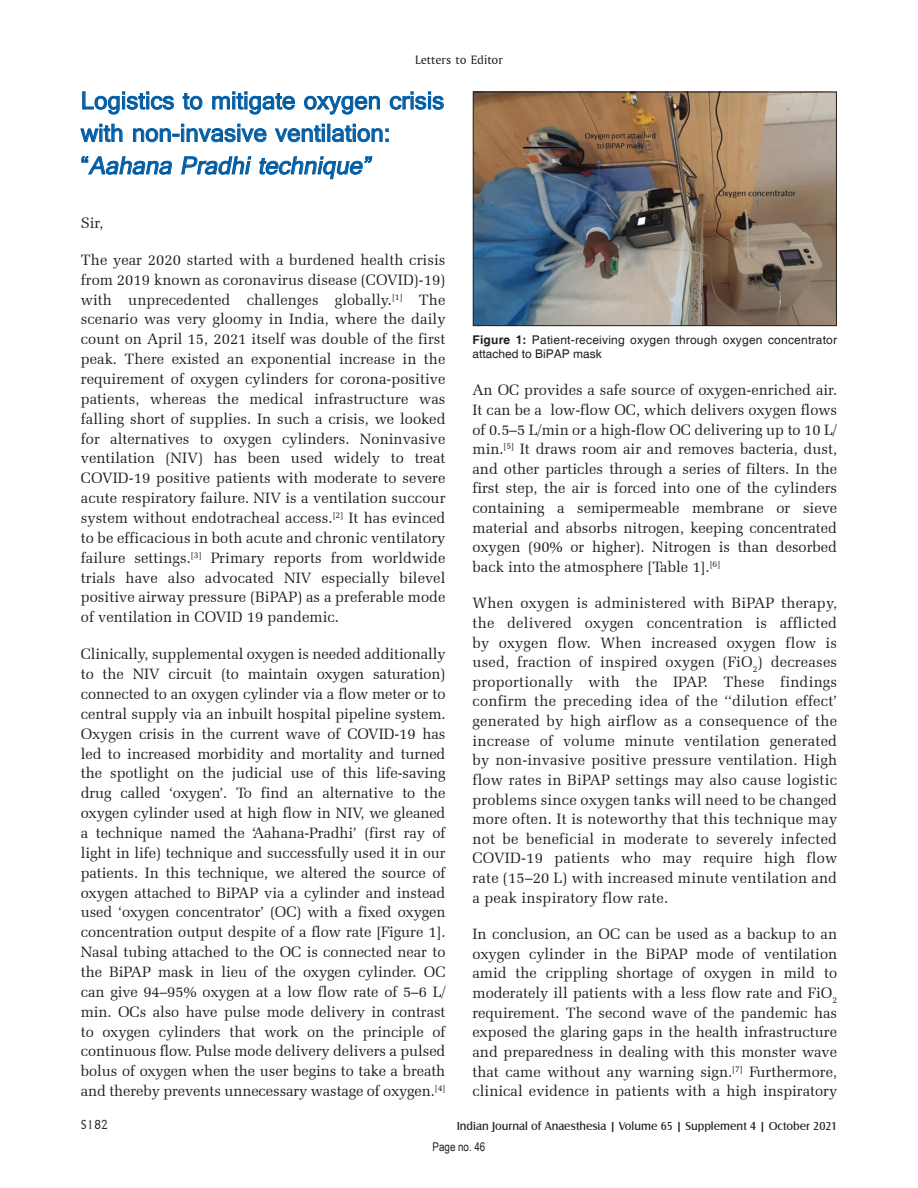
<style>
.page{position:relative;width:918px;height:1188px;background:#fff}
.page>*{position:absolute;margin:0;border:0;box-sizing:border-box;transform-origin:0 0}
.AT{font:24px/32.4px "Microsoft Sans Serif";color:#015ca3}
.TX{font:15px/19.8px "Zapf Elliptical 711 BT";color:#231f20;text-align:justify}
.t1{font:12.75px "Amerigo BT Roman A";color:#231f20}
.FGC{font:12px/14.4px "Helvetica";letter-spacing:.02em;color:#231f20}
.t2{font:12px "Castle T";color:#231f20}
.TX-2{font:12px "Arial Narrow";color:#231f20}
.t3{font:300 12px "Flareserif 821 BT";color:#231f20}
.s1{font-style:italic}
.s2{font-weight:700}
</style>
<div class="page">
<svg style="left:82px;top:91px;width:92px;height:24px"></svg>
<svg style="left:182px;top:93px;width:21px;height:17px"></svg>
<svg style="left:212px;top:91px;width:83px;height:24px"></svg>
<svg style="left:304px;top:96px;width:76px;height:19px"></svg>
<svg style="left:389px;top:91px;width:55px;height:19px"></svg>
<svg style="left:80px;top:124px;width:43px;height:19px"></svg>
<svg style="left:133px;top:124px;width:134px;height:19px"></svg>
<svg style="left:275px;top:124px;width:50px;height:19px"></svg>
<div style="left:327px;top:124px;width:3px;height:18px;border:1px solid #015ca3"></div>
<svg style="left:332px;top:124px;width:57px;height:19px"></svg>
<svg style="left:81px;top:156px;width:91px;height:19px"></svg>
<svg style="left:181px;top:156px;width:71px;height:19px"></svg>
<svg style="left:259px;top:156px;width:114px;height:23px"></svg>
<img style="left:475px;top:94px;width:360px;height:230px">
<div style="left:473px;top:92px;width:364px;height:234px;border:1px solid #231f20"></div>
<p class="t1" style="left:415px;top:52px;width:89px">Letters to Editor</p>
<p class="AT" style="left:81px;top:84px;width:365px">Logistics to mitigate oxygen crisis with non‑invasive ventilation:<br>“ <span class="s1">Aahana Pradhi technique”</span></p>
<p class="TX" style="left:81px;top:213px;width:24px">Sir,</p>
<p class="TX" style="left:81px;top:250px;width:366px">The year 2020 started with a burdened health crisis from 2019 known as coronavirus disease (COVID)-19) with unprecedented challenges globally.<sup>[1]</sup> The scenario was very gloomy in India, where the daily count on April 15, 2021 itself was double of the first peak. There existed an exponential increase in the requirement of oxygen cylinders for corona‑positive patients, whereas the medical infrastructure was falling short of supplies. In such a crisis, we looked for alternatives to oxygen cylinders. Noninvasive ventilation (NIV) has been used widely to treat COVID‑19 positive patients with moderate to severe acute respiratory failure. NIV is a ventilation succour system without endotracheal access.<sup>[2]</sup> It has evinced to be efficacious in both acute and chronic ventilatory failure settings.<sup>[3]</sup> Primary reports from worldwide trials have also advocated NIV especially bilevel positive airway pressure (BiPAP) as a preferable mode of ventilation in COVID 19 pandemic.</p>
<p class="TX" style="left:81px;top:644px;width:366px">Clinically, supplemental oxygen is needed additionally to the NIV circuit (to maintain oxygen saturation) connected to an oxygen cylinder via a flow meter or to central supply via an inbuilt hospital pipeline system.<br>Oxygen crisis in the current wave of COVID‑19 has led to increased morbidity and mortality and turned the spotlight on the judicial use of this life‑saving drug called ‘oxygen’. To find an alternative to the oxygen cylinder used at high flow in NIV, we gleaned a technique named the ‘Aahana‑Pradhi’ (first ray of light in life) technique and successfully used it in our patients. In this technique, we altered the source of oxygen attached to BiPAP via a cylinder and instead used ‘oxygen concentrator’ (OC) with a fixed oxygen concentration output despite of a flow rate [Figure 1].<br>Nasal tubing attached to the OC is connected near to the BiPAP mask in lieu of the oxygen cylinder. OC can give 94–95% oxygen at a low flow rate of 5–6 L/ min. OCs also have pulse mode delivery in contrast to oxygen cylinders that work on the principle of continuous flow. Pulse mode delivery delivers a pulsed bolus of oxygen when the user begins to take a breath and thereby prevents unnecessary wastage of oxygen.<sup>[4]</sup></p>
<p class="FGC" style="left:472px;top:333px;width:366px"><span class="s2">Figure 1:</span> Patient‑receiving oxygen through oxygen concentrator attached to BiPAP mask</p>
<p class="TX" style="left:472px;top:380px;width:366px">An OC provides a safe source of oxygen‑enriched air.<br>It can be a low‑flow OC, which delivers oxygen flows of 0.5–5 L/min or a high‑flow OC delivering up to 10 L/ min.<sup>[5]</sup> It draws room air and removes bacteria, dust, and other particles through a series of filters. In the first step, the air is forced into one of the cylinders containing a semipermeable membrane or sieve material and absorbs nitrogen, keeping concentrated oxygen (90% or higher). Nitrogen is than desorbed back into the atmosphere [Table 1].<sup>[6]</sup></p>
<p class="TX" style="left:472px;top:593px;width:366px">When oxygen is administered with BiPAP therapy, the delivered oxygen concentration is afflicted by oxygen flow. When increased oxygen flow is used, fraction of inspired oxygen (FiO<sub>2</sub>) decreases proportionally with the IPAP. These findings confirm the preceding idea of the ‘‘dilution effect’ generated by high airflow as a consequence of the increase of volume minute ventilation generated by non‑invasive positive pressure ventilation. High flow rates in BiPAP settings may also cause logistic problems since oxygen tanks will need to be changed more often. It is noteworthy that this technique may not be beneficial in moderate to severely infected COVID‑19 patients who may require high flow rate (15–20 L) with increased minute ventilation and a peak inspiratory flow rate.</p>
<p class="TX" style="left:472px;top:924px;width:366px">In conclusion, an OC can be used as a backup to an oxygen cylinder in the BiPAP mode of ventilation amid the crippling shortage of oxygen in mild to moderately ill patients with a less flow rate and FiO<sub>2 </sub>requirement. The second wave of the pandemic has exposed the glaring gaps in the health infrastructure and preparedness in dealing with this monster wave that came without any warning sign.<sup>[7]</sup> Furthermore, clinical evidence in patients with a high inspiratory</p>
<p class="t3" style="left:81px;top:1117px;width:29px">S182</p>
<p class="t2" style="left:457px;top:1119px;width:382px">Indian Journal of Anaesthesia | Volume 65 | Supplement 4 | October 2021</p>
<p class="TX-2" style="left:433px;top:1138px;width:54px">Page no. 46</p>
</div>
